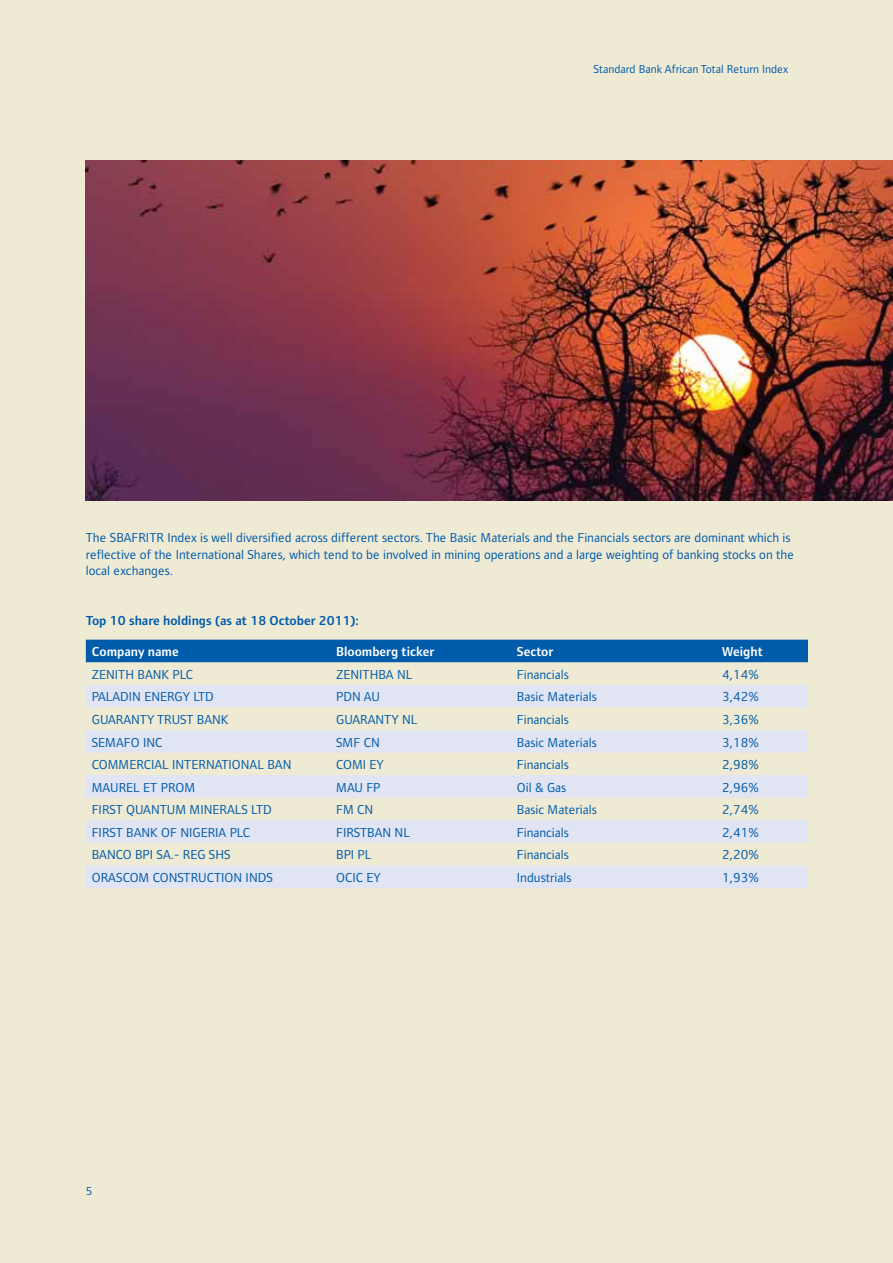
<style>
.page{position:relative;width:893px;height:1263px;background:#efead4}
.page>*{position:absolute;margin:0;border:0;box-sizing:border-box;transform-origin:0 0}
.t1{font:13.5px/16.5px "Standard Bank";color:#005baa}
.t2{font:600 13.5px "Standard Bank";color:#005baa}
.t3{font:600 13.5px "Standard Bank";color:#fff}
.t4{font:12px "Standard Bank";color:#005baa}
</style>
<div class="page">
<img style="left:86px;top:160px;width:807px;height:340px">
<div style="left:86px;top:640px;width:722px;height:22px;background:#005baa"></div>
<svg style="left:86px;top:685px;width:722px;height:203px;fill:#e1e4f3"></svg>
<p class="t4" style="left:593px;top:63px;width:196px">Standard Bank African Total Return Index</p>
<p class="t1" style="left:86px;top:530px;width:710px">The SBAFRITR Index is well diversified across different sectors. The Basic Materials and the Financials sectors are dominant which is reflective of the International Shares, which tend to be involved in mining operations and a large weighting of banking stocks on the local exchanges.</p>
<p class="t2" style="left:86px;top:614px;width:275px">Top 10 share holdings (as at 18 October 2011):</p>
<p class="t3" style="left:92px;top:645px;width:88px">Company name</p>
<p class="t3" style="left:336px;top:645px;width:100px">Bloomberg ticker</p>
<p class="t3" style="left:517px;top:645px;width:38px">Sector</p>
<p class="t3" style="left:722px;top:645px;width:42px">Weight</p>
<p class="t1" style="left:92px;top:666px;width:103px">ZENITH BANK PLC</p>
<p class="t1" style="left:336px;top:666px;width:78px">ZENITHBA NL</p>
<p class="t1" style="left:517px;top:666px;width:54px">Financials</p>
<p class="t1" style="left:722px;top:666px;width:38px">4,14%</p>
<p class="t1" style="left:92px;top:689px;width:124px">PALADIN ENERGY LTD</p>
<p class="t1" style="left:336px;top:689px;width:45px">PDN AU</p>
<p class="t1" style="left:517px;top:689px;width:81px">Basic Materials</p>
<p class="t1" style="left:722px;top:689px;width:38px">3,42%</p>
<p class="t1" style="left:92px;top:711px;width:138px">GUARANTY TRUST BANK</p>
<p class="t1" style="left:336px;top:711px;width:83px">GUARANTY NL</p>
<p class="t1" style="left:517px;top:711px;width:54px">Financials</p>
<p class="t1" style="left:722px;top:711px;width:38px">3,36%</p>
<p class="t1" style="left:92px;top:734px;width:72px">SEMAFO INC</p>
<p class="t1" style="left:336px;top:734px;width:45px">SMF CN</p>
<p class="t1" style="left:517px;top:734px;width:81px">Basic Materials</p>
<p class="t1" style="left:722px;top:734px;width:38px">3,18%</p>
<p class="t1" style="left:92px;top:757px;width:201px">COMMERCIAL INTERNATIONAL BAN</p>
<p class="t1" style="left:336px;top:757px;width:49px">COMI EY</p>
<p class="t1" style="left:517px;top:757px;width:54px">Financials</p>
<p class="t1" style="left:722px;top:757px;width:38px">2,98%</p>
<p class="t1" style="left:92px;top:779px;width:105px">MAUREL ET PROM</p>
<p class="t1" style="left:336px;top:779px;width:46px">MAU FP</p>
<p class="t1" style="left:517px;top:779px;width:51px">Oil &amp; Gas</p>
<p class="t1" style="left:722px;top:779px;width:38px">2,96%</p>
<p class="t1" style="left:92px;top:802px;width:182px">FIRST QUANTUM MINERALS LTD</p>
<p class="t1" style="left:336px;top:802px;width:39px">FM CN</p>
<p class="t1" style="left:517px;top:802px;width:81px">Basic Materials</p>
<p class="t1" style="left:722px;top:802px;width:38px">2,74%</p>
<p class="t1" style="left:92px;top:824px;width:160px">FIRST BANK OF NIGERIA PLC</p>
<p class="t1" style="left:336px;top:824px;width:75px">FIRSTBAN NL</p>
<p class="t1" style="left:517px;top:824px;width:54px">Financials</p>
<p class="t1" style="left:722px;top:824px;width:38px">2,41%</p>
<p class="t1" style="left:92px;top:847px;width:140px">BANCO BPI SA.- REG SHS</p>
<p class="t1" style="left:336px;top:847px;width:37px">BPI PL</p>
<p class="t1" style="left:517px;top:847px;width:54px">Financials</p>
<p class="t1" style="left:722px;top:847px;width:38px">2,20%</p>
<p class="t1" style="left:92px;top:869px;width:183px">ORASCOM CONSTRUCTION INDS</p>
<p class="t1" style="left:336px;top:869px;width:46px">OCIC EY</p>
<p class="t1" style="left:517px;top:869px;width:56px">Industrials</p>
<p class="t1" style="left:722px;top:869px;width:38px">1,93%</p>
<p class="t4" style="left:86px;top:1185px;width:8px">5</p>
</div>
